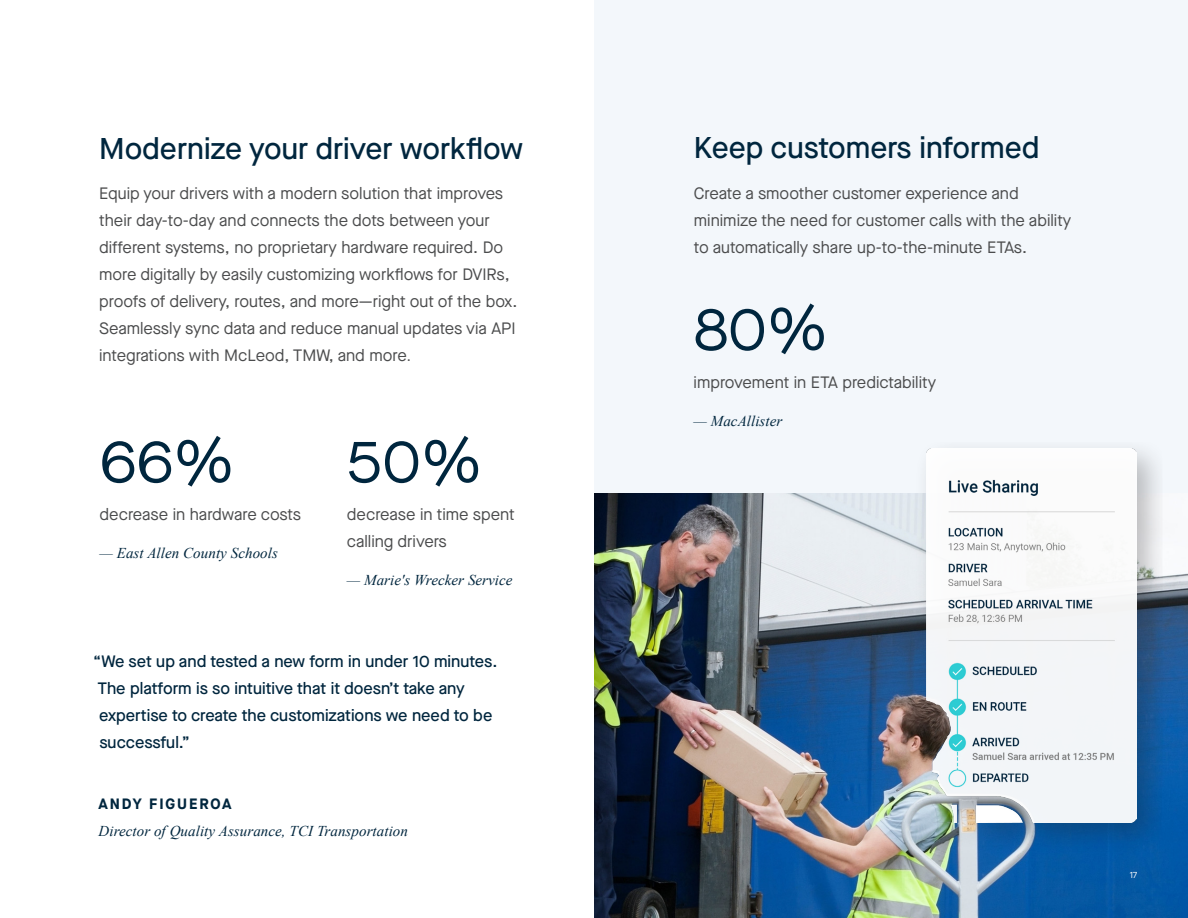
<style>
.page{position:relative;width:1188px;height:918px;background:#fff}
.page>*{position:absolute;margin:0;border:0;box-sizing:border-box;transform-origin:0 0}
.Numerals__white{font:60px "Maison Neue";color:#00263e}
.t1{font:500 30px "Maison Neue";color:#00263e}
.body_copy{font:16.5px/27px "Maison Neue";color:#4b4c4d}
.body_copy-2{font:500 16.5px/27px "Maison Neue";color:#00263e}
.quote_attrib{font:italic 15px/27px "Times New Roman";letter-spacing:.005em;color:#00263e}
.t2{font:9px "Maison Neue";color:#fff}
.s1{font-family:"Roboto"}
.s2{font-family:"Maison Neue";font-weight:700;font-style:normal}
</style>
<div class="page">
<div style="left:594px;top:0;width:594px;height:918px;background:#f3f7fb"></div>
<img style="left:594px;top:494px;width:594px;height:424px">
<div style="left:914px;top:442px;width:249px;height:414px;background:#231f20;opacity:.3"></div>
<img style="left:927px;top:448px;width:210px;height:374px">
<h2 class="t1" style="left:99px;top:128px;width:426px">Modernize your driver workflow</h2>
<p class="body_copy" style="left:99px;top:180px;width:420px">Equip your drivers with a modern solution that improves their day-to-day and connects the dots between your different systems, no proprietary hardware required. Do more digitally by easily customizing workflows for DVIRs, proofs of delivery, routes, and more—right out of the box.<br>Seamlessly sync data and reduce manual updates via API integrations with McLeod, TMW, and more<span class="s1">.</span></p>
<p class="Numerals__white" style="left:100px;top:421px;width:136px">66%</p>
<p class="Numerals__white" style="left:347px;top:421px;width:137px">50%</p>
<p class="body_copy" style="left:100px;top:501px;width:203px">decrease in hardware costs</p>
<p class="quote_attrib" style="left:100px;top:539px;width:180px">— East Allen County Schools</p>
<p class="body_copy" style="left:347px;top:501px;width:169px">decrease in time spent calling drivers</p>
<p class="quote_attrib" style="left:347px;top:566px;width:167px">— Marie's Wrecker Service</p>
<p class="body_copy-2" style="left:93px;top:648px;width:406px">“We set up and tested a new form in under 10 minutes.<br>The platform is so intuitive that it doesn’t take any expertise to create the customizations we need to be successful.”</p>
<p class="quote_attrib" style="left:99px;top:790px;width:311px"><span class="s2">ANDY FIGUEROA<br></span>Director of Quality Assurance, TCI Transportation</p>
<h2 class="t1" style="left:694px;top:127px;width:347px">Keep customers informed</h2>
<p class="body_copy" style="left:694px;top:179px;width:379px">Create a smoother customer experience and minimize the need for customer calls with the ability to automatically share up-to-the-minute ETAs.</p>
<p class="Numerals__white" style="left:694px;top:289px;width:135px">80%</p>
<p class="body_copy" style="left:694px;top:369px;width:244px">improvement in ETA predictability</p>
<p class="quote_attrib" style="left:694px;top:407px;width:90px">— MacAllister</p>
<p class="t2" style="left:1130px;top:868px;width:9px">17</p>
</div>
